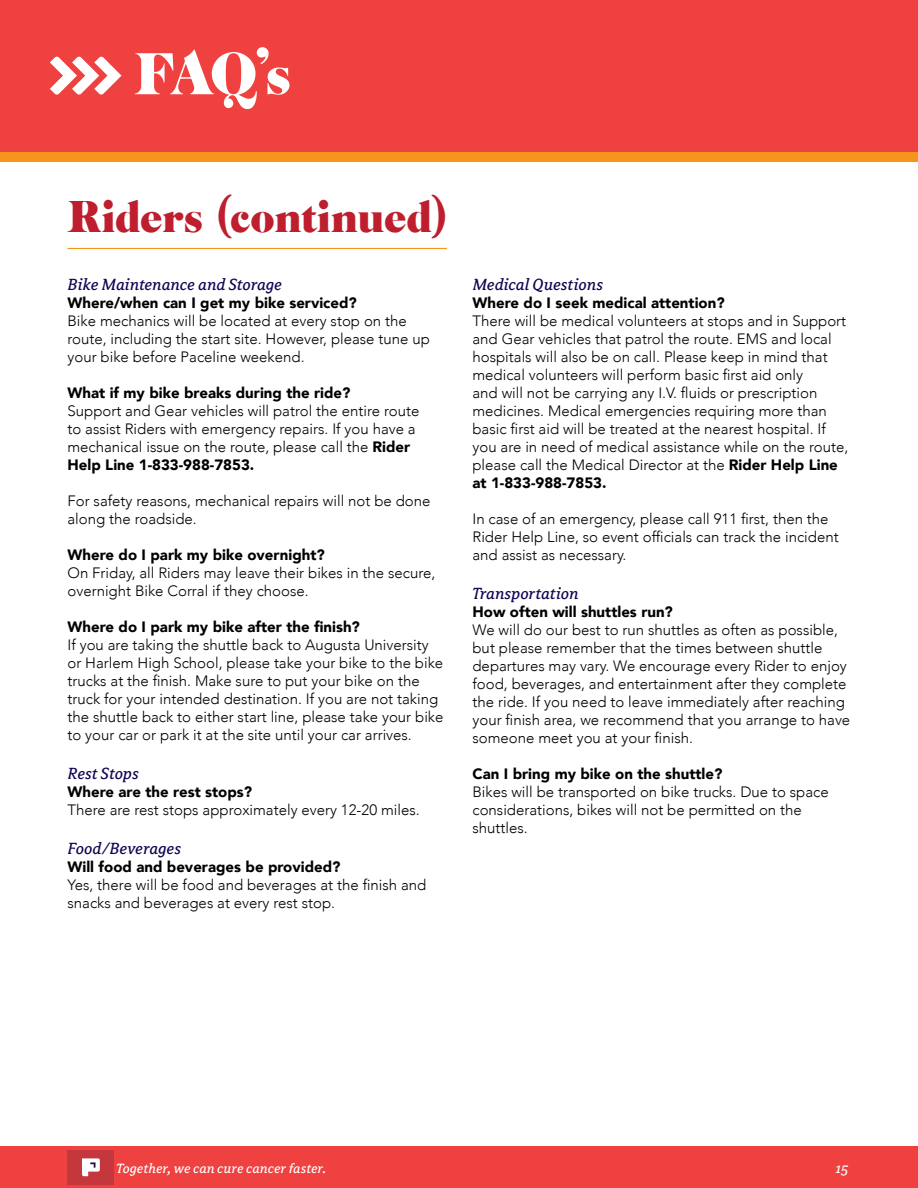
<style>
.page{position:relative;width:918px;height:1188px;background:#fff}
.page>*{position:absolute;margin:0;border:0;box-sizing:border-box;transform-origin:0 0}
.t1{font:54px "Cabernet JF Pro";color:#fff}
.t2{font:40.5px "Cabernet JF Pro";letter-spacing:-.01em;color:#be1e2d}
.t3{font:italic 18px "Avance Pro";letter-spacing:.005em;color:#120453}
.t4{font:300 15px/18px "Avenir";color:#000}
.t5{font:900 15px "Avenir";color:#000}
.t6{font:italic 15px "Avance Pro";letter-spacing:.01em;color:#fff}
.s1{font-weight:900}
</style>
<div class="page">
<div style="left:0;top:141px;width:918px;height:21px;background:#f7941d"></div>
<div style="left:0;top:0;width:918px;height:151px;background:#ef4140"></div>
<div style="left:0;top:1146px;width:918px;height:42px;background:#ef4140"></div>
<div style="left:68px;top:1150px;width:46px;height:35px;background:#c4383d"></div>
<svg style="left:82px;top:1158px;width:18px;height:18px"></svg>
<svg style="left:50px;top:57px;width:71px;height:38px"></svg>
<hr style="left:68px;top:248px;width:379px;height:1px;background:#f7941d">
<h1 class="t1" style="left:133px;top:44px;width:159px">FAQ’s</h1>
<h2 class="t2" style="left:68px;top:194px;width:381px">Riders (continued)</h2>
<p class="t3" style="left:68px;top:275px;width:216px">Bike Maintenance and Storage</p>
<p class="t5" style="left:68px;top:290px;width:291px">Where/when can I get my bike serviced?</p>
<p class="t4" style="left:68px;top:312px;width:364px">Bike mechanics will be located at every stop on the route, including the start site. However, please tune up your bike before Paceline weekend.</p>
<p class="t5" style="left:68px;top:380px;width:285px">What if my bike breaks during the ride?</p>
<p class="t4" style="left:68px;top:402px;width:353px">Support and Gear vehicles will patrol the entire route to assist Riders with emergency repairs. If you have a mechanical issue on the route, please call the <span class="s1">Rider Help Line 1-833-988-7853.</span></p>
<p class="t4" style="left:68px;top:492px;width:364px">For safety reasons, mechanical repairs will not be done along the roadside.</p>
<p class="t5" style="left:68px;top:542px;width:259px">Where do I park my bike overnight?</p>
<p class="t4" style="left:68px;top:564px;width:369px">On Friday, all Riders may leave their bikes in the secure, overnight Bike Corral if they choose.</p>
<p class="t5" style="left:68px;top:614px;width:294px">Where do I park my bike after the finish?</p>
<p class="t4" style="left:68px;top:636px;width:378px">If you are taking the shuttle back to Augusta University or Harlem High School, please take your bike to the bike trucks at the finish. Make sure to put your bike on the truck for your intended destination. If you are not taking the shuttle back to either start line, please take your bike to your car or park it at the site until your car arrives.</p>
<p class="t3" style="left:68px;top:764px;width:73px">Rest Stops</p>
<p class="t5" style="left:68px;top:779px;width:186px">Where are the rest stops?</p>
<p class="t4" style="left:68px;top:801px;width:354px">There are rest stops approximately every 12-20 miles.</p>
<p class="t3" style="left:68px;top:839px;width:115px">Food/Beverages</p>
<p class="t5" style="left:68px;top:854px;width:275px">Will food and beverages be provided?</p>
<p class="t4" style="left:68px;top:876px;width:360px">Yes, there will be food and beverages at the finish and snacks and beverages at every rest stop.</p>
<p class="t3" style="left:472px;top:274px;width:132px">Medical Questions</p>
<p class="t5" style="left:472px;top:290px;width:254px">Where do I seek medical attention?</p>
<p class="t4" style="left:472px;top:311px;width:377px">There will be medical volunteers at stops and in Support and Gear vehicles that patrol the route. EMS and local hospitals will also be on call. Please keep in mind that medical volunteers will perform basic first aid only<br>and will not be carrying any I.V. fluids or prescription medicines. Medical emergencies requiring more than basic first aid will be treated at the nearest hospital. If you are in need of medical assistance while on the route, please call the Medical Director at the <span class="s1">Rider Help Line at 1-833-988-7853.</span></p>
<p class="t4" style="left:472px;top:509px;width:368px">In case of an emergency, please call 911 first, then the<br>Rider Help Line, so event officials can track the incident and assist as necessary.</p>
<p class="t3" style="left:472px;top:583px;width:107px">Transportation</p>
<p class="t5" style="left:472px;top:599px;width:202px">How often will shuttles run?</p>
<p class="t4" style="left:472px;top:620px;width:379px">We will do our best to run shuttles as often as possible, but please remember that the times between shuttle departures may vary. We encourage every Rider to enjoy food, beverages, and entertainment after they complete the ride. If you need to leave immediately after reaching your finish area, we recommend that you arrange to have someone meet you at your finish.</p>
<p class="t5" style="left:472px;top:761px;width:251px">Can I bring my bike on the shuttle?</p>
<p class="t4" style="left:472px;top:782px;width:358px">Bikes will be transported on bike trucks. Due to space considerations, bikes will not be permitted on the shuttles.</p>
<p class="t6" style="left:116px;top:1160px;width:211px">Together, we can cure cancer faster.</p>
<p class="t6" style="left:835px;top:1160px;width:14px">15</p>
</div>
